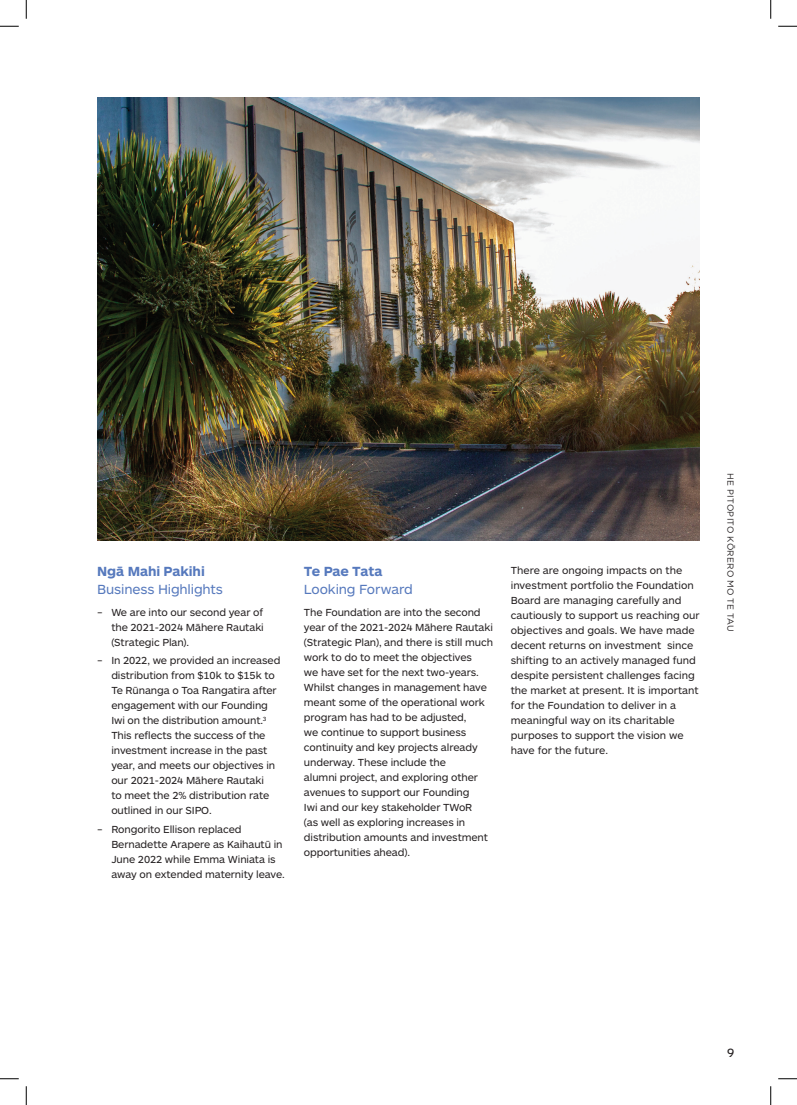
<style>
.page{position:relative;width:797px;height:1105px;background:#fff}
.page>*{position:absolute;margin:0;border:0;box-sizing:border-box;transform-origin:0 0}
.t1{font:13.75px/17.5px "ARS Maquette Pro";letter-spacing:-.01em;color:#5679bd}
.t2{font:12.5px "ARS Maquette Pro";color:#231f20}
.body{font:10.62px/15px "ARS Maquette Pro";letter-spacing:-.01em;color:#231f20}
.t3{font:8.75px "Gotham";letter-spacing:.03em;color:#231f20}
.s1{font-weight:700}
.s2{font-family:"Gotham"}
</style>
<div class="page">
<img style="left:97px;top:97px;width:602px;height:443px">
<svg style="left:0;top:25px;width:19px;height:2px"></svg>
<svg style="left:778px;top:25px;width:19px;height:2px"></svg>
<svg style="left:0;top:1078px;width:19px;height:1px"></svg>
<svg style="left:778px;top:1078px;width:19px;height:1px"></svg>
<svg style="left:25px;top:0;width:2px;height:19px"></svg>
<svg style="left:25px;top:1086px;width:2px;height:19px"></svg>
<svg style="left:770px;top:0;width:1px;height:19px"></svg>
<svg style="left:770px;top:1086px;width:1px;height:19px"></svg>
<h1 class="t1" style="left:97px;top:562px;width:127px"><span class="s1">Ngā Mahi Pakihi<br></span>Business Highlights</h1>
<p class="body" style="left:111px;top:604px;width:154px;text-align:justify;text-indent:-14px"><span class="s2">–</span> We are into our second year of the 2021-2024 Māhere Rautaki (Strategic Plan).</p>
<p class="body" style="left:111px;top:653px;width:170px;text-indent:-14px"><span class="s2">–</span> In 2022, we provided an increased distribution from $10k to $15k to<br>Te Rūnanga o Toa Rangatira after engagement with our Founding<br>Iwi on the distribution amount.<sup>3<br></sup>This reflects the success of the investment increase in the past year, and meets our objectives in our 2021-2024 Māhere Rautaki<br>to meet the 2% distribution rate outlined in our SIPO.</p>
<p class="body" style="left:111px;top:821px;width:175px;text-indent:-14px"><span class="s2">–</span> Rongorito Ellison replaced<br>Bernadette Arapere as Kaihautū in<br>June 2022 while Emma Winiata is away on extended maternity leave.</p>
<h1 class="t1" style="left:304px;top:562px;width:110px"><span class="s1">Te Pae Tata<br></span>Looking Forward</h1>
<p class="body" style="left:304px;top:604px;width:190px">The Foundation are into the second year of the 2021-2024 Māhere Rautaki (Strategic Plan), and there is still much work to do to meet the objectives<br>we have set for the next two-years.<br>Whilst changes in management have meant some of the operational work program has had to be adjusted,<br>we continue to support business continuity and key projects already underway. These include the<br>alumni project, and exploring other avenues to support our Founding<br>Iwi and our key stakeholder TWoR<br>(as well as exploring increases in distribution amounts and investment opportunities ahead).</p>
<p class="body" style="left:511px;top:562px;width:190px">There are ongoing impacts on the investment portfolio the Foundation Board are managing carefully and cautiously to support us reaching our objectives and goals. We have made decent returns on investment since shifting to an actively managed fund despite persistent challenges facing the market at present. It is important for the Foundation to deliver in a meaningful way on its charitable purposes to support the vision we have for the future.</p>
<p class="t3" style="left:736px;top:473px;width:160px;rotate:90deg">HE PITOPITO KŌRERO MO TE TAU</p>
<p class="t2" style="left:727px;top:1044px;width:9px">9</p>
</div>
